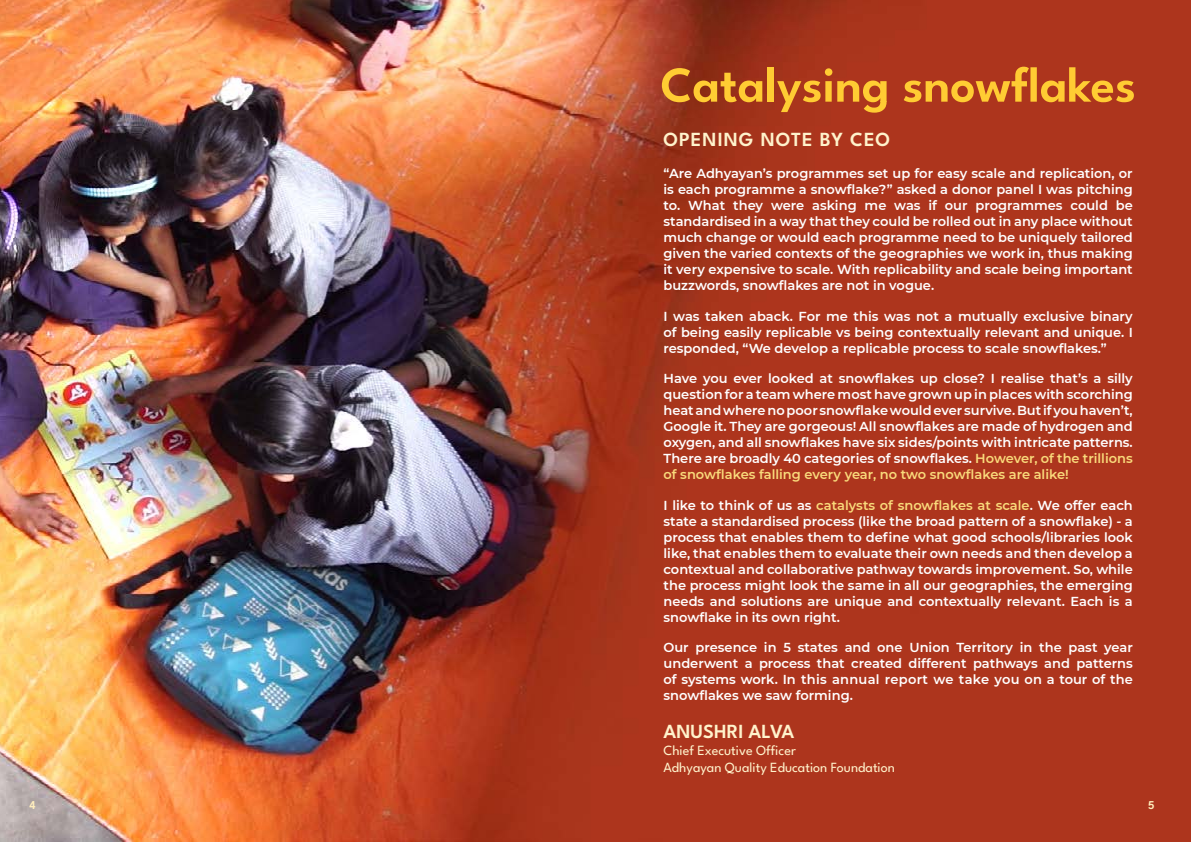
<style>
.page{position:relative;width:1191px;height:842px;background:#fff}
.page>*{position:absolute;margin:0;border:0;box-sizing:border-box;transform-origin:0 0}
.t1{font:600 50px "League Spartan";color:#fc3}
.t2{font:600 20px "League Spartan";letter-spacing:.05em;color:#fff3cc}
.t3{font:600 20px "League Spartan";color:#fff3cc}
.t4{font:14px/16.8px "League Spartan";color:#fff3cc}
.t5{font:600 13px/16px "Montserrat";color:#fff;text-align:justify}
.t6{font:600 12px "League Spartan";color:#ffeebd}
.s1{color:#f9da7b}
</style>
<div class="page">
<img style="left:0;top:0;width:1191px;height:842px">
<h1 class="t1" style="left:660px;top:46px;width:477px">Catalysing snowflakes</h1>
<h2 class="t2" style="left:663px;top:124px;width:228px">OPENING NOTE BY CEO</h2>
<p class="t5" style="left:663px;top:165px;width:471px">“Are Adhyayan’s programmes set up for easy scale and replication, or is each programme a snowflake?” asked a donor panel I was pitching to. What they were asking me was if our programmes could be standardised in a way that they could be rolled out in any place without much change or would each programme need to be uniquely tailored given the varied contexts of the geographies we work in, thus making it very expensive to scale. With replicability and scale being important buzzwords, snowflakes are not in vogue.</p>
<p class="t5" style="left:663px;top:307px;width:471px">I was taken aback. For me this was not a mutually exclusive binary of being easily replicable vs being contextually relevant and unique. I responded, “We develop a replicable process to scale snowflakes.”</p>
<p class="t5" style="left:663px;top:370px;width:471px">Have you ever looked at snowflakes up close? I realise that’s a silly question for a team where most have grown up in places with scorching heat and where no poor snowflake would ever survive. But if you haven’t, Google it. They are gorgeous! All snowflakes are made of hydrogen and oxygen, and all snowflakes have six sides/points with intricate patterns.<br>There are broadly 40 categories of snowflakes. <span class="s1">However, of the trillions of snowflakes falling every year, no two snowflakes are alike!</span></p>
<p class="t5" style="left:663px;top:496px;width:471px">I like to think of us as <span class="s1">catalysts of snowflakes at scale</span>. We offer each state a standardised process (like the broad pattern of a snowflake) - a process that enables them to define what good schools/libraries look like, that enables them to evaluate their own needs and then develop a contextual and collaborative pathway towards improvement. So, while the process might look the same in all our geographies, the emerging needs and solutions are unique and contextually relevant. Each is a snowflake in its own right.</p>
<p class="t5" style="left:663px;top:639px;width:471px">Our presence in 5 states and one Union Territory in the past year underwent a process that created different pathways and patterns of systems work. In this annual report we take you on a tour of the snowflakes we saw forming.</p>
<h2 class="t3" style="left:663px;top:716px;width:132px">ANUSHRI ALVA</h2>
<p class="t4" style="left:663px;top:741px;width:233px">Chief Executive Officer<br>Adhyayan Quality Education Foundation</p>
<p class="t6" style="left:29px;top:796px;width:8px">4</p>
<p class="t6" style="left:1148px;top:796px;width:8px">5</p>
</div>
